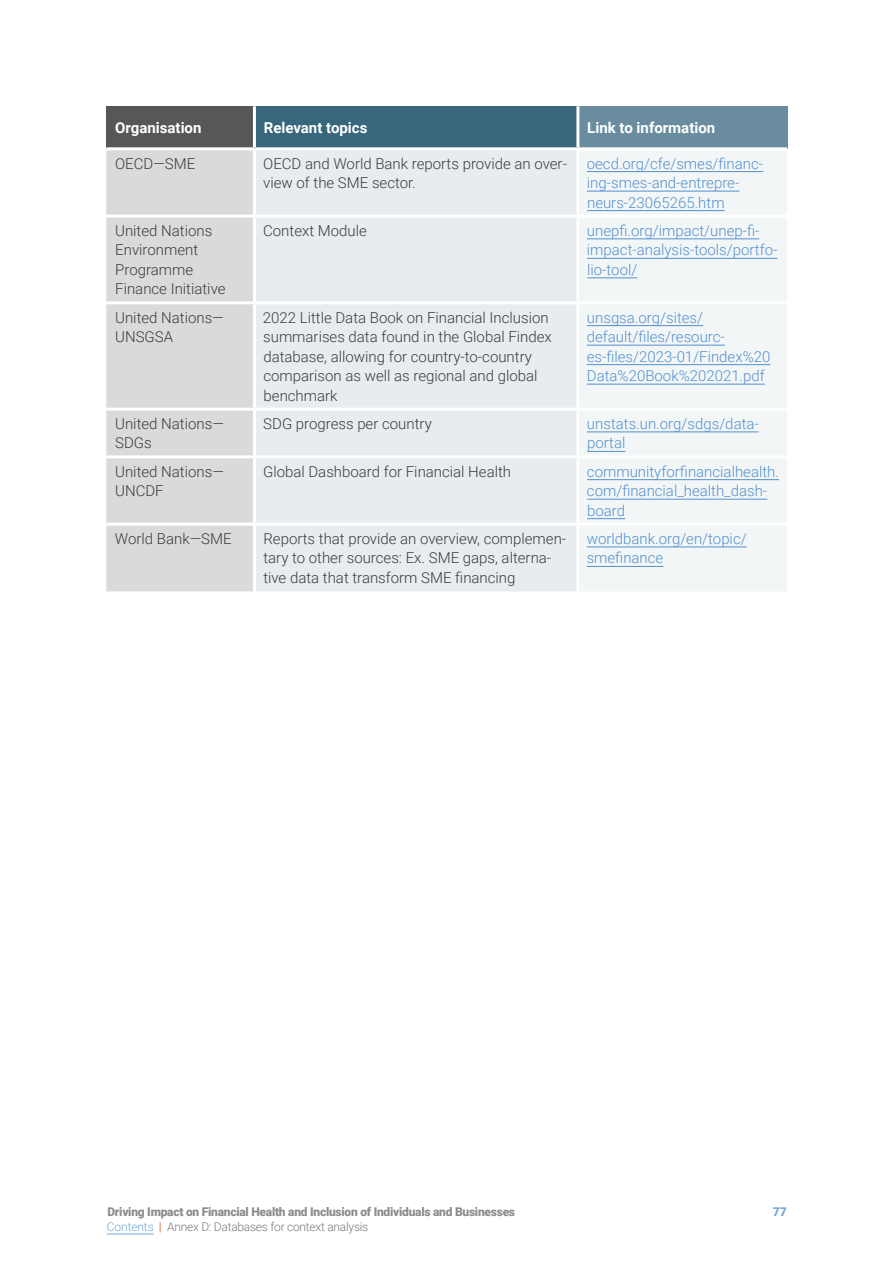
<style>
.page{position:relative;width:893px;height:1263px;background:#fff}
.page>*{position:absolute;margin:0;border:0;box-sizing:border-box;transform-origin:0 0}
.t1{font:300 15px/19.5px "Roboto";color:#3c3c3b}
.t2{font:300 15px/19.5px "Roboto";color:#5390cd}
.t3{font:700 15px "Roboto";color:#fff}
.t4{font:900 12px "Roboto";letter-spacing:-.02em;color:#706f6f}
.t5{font:300 12px "Roboto";letter-spacing:-.02em;color:#575756}
.t6{font:900 12px "Roboto";color:#5390cd}
.s1{color:#5390cd}
.s2{font-weight:700;color:#de6941}
</style>
<div class="page">
<hr style="left:107px;top:1234px;width:47px;height:1px;background:#5390cd">
<div style="left:106px;top:106px;width:148px;height:43px;background:#575756"></div>
<div style="left:254px;top:106px;width:324px;height:43px;background:#37667d"></div>
<div style="left:578px;top:106px;width:209px;height:43px;background:#698d9e"></div>
<div style="left:106px;top:150px;width:147px;height:441px;background:#dadada"></div>
<div style="left:256px;top:150px;width:320px;height:441px;background:#e6ecef"></div>
<div style="left:580px;top:151px;width:207px;height:440px;background:#f3f6f7"></div>
<hr style="left:253px;top:106px;width:3px;height:41px;background:#fff">
<hr style="left:576px;top:106px;width:3px;height:41px;background:#fff">
<hr style="left:106px;top:147px;width:148px;height:3px;background:#fff">
<hr style="left:254px;top:147px;width:324px;height:3px;background:#fff">
<hr style="left:578px;top:147px;width:209px;height:3px;background:#fff">
<hr style="left:106px;top:215px;width:148px;height:3px;background:#fff">
<hr style="left:254px;top:215px;width:324px;height:3px;background:#fff">
<hr style="left:578px;top:215px;width:209px;height:3px;background:#fff">
<hr style="left:106px;top:301px;width:148px;height:3px;background:#fff">
<hr style="left:254px;top:301px;width:324px;height:3px;background:#fff">
<hr style="left:578px;top:301px;width:209px;height:3px;background:#fff">
<hr style="left:106px;top:408px;width:148px;height:3px;background:#fff">
<hr style="left:254px;top:408px;width:324px;height:3px;background:#fff">
<hr style="left:578px;top:408px;width:209px;height:3px;background:#fff">
<hr style="left:106px;top:455px;width:148px;height:3px;background:#fff">
<hr style="left:254px;top:455px;width:324px;height:3px;background:#fff">
<hr style="left:578px;top:455px;width:209px;height:3px;background:#fff">
<hr style="left:106px;top:523px;width:148px;height:3px;background:#fff">
<hr style="left:254px;top:523px;width:324px;height:3px;background:#fff">
<hr style="left:578px;top:523px;width:209px;height:3px;background:#fff">
<hr style="left:587px;top:171px;width:176px;height:1px;background:#5390cd">
<hr style="left:587px;top:191px;width:152px;height:1px;background:#5390cd">
<hr style="left:587px;top:210px;width:138px;height:1px;background:#5390cd">
<hr style="left:587px;top:238px;width:172px;height:1px;background:#5390cd">
<hr style="left:587px;top:258px;width:190px;height:1px;background:#5390cd">
<hr style="left:587px;top:277px;width:50px;height:1px;background:#5390cd">
<hr style="left:587px;top:325px;width:116px;height:1px;background:#5390cd">
<hr style="left:587px;top:345px;width:138px;height:1px;background:#5390cd">
<hr style="left:587px;top:364px;width:183px;height:1px;background:#5390cd">
<hr style="left:587px;top:384px;width:178px;height:1px;background:#5390cd">
<hr style="left:587px;top:431px;width:172px;height:1px;background:#5390cd">
<hr style="left:587px;top:451px;width:38px;height:1px;background:#5390cd">
<hr style="left:587px;top:479px;width:192px;height:1px;background:#5390cd">
<hr style="left:587px;top:499px;width:180px;height:1px;background:#5390cd">
<hr style="left:587px;top:518px;width:38px;height:1px;background:#5390cd">
<hr style="left:587px;top:546px;width:160px;height:1px;background:#5390cd">
<hr style="left:587px;top:566px;width:76px;height:1px;background:#5390cd">
<p class="t3" style="left:115px;top:117px;width:88px">Organisation</p>
<p class="t3" style="left:264px;top:117px;width:105px">Relevant topics</p>
<p class="t3" style="left:587px;top:117px;width:129px">Link to information</p>
<p class="t1" style="left:115px;top:153px;width:82px">OECD—SME</p>
<p class="t1" style="left:263px;top:153px;width:305px">OECD and World Bank reports provide an over&shy;view of the SME sector.</p>
<p class="t2" style="left:587px;top:153px;width:178px">oecd.org/cfe/smes/financ&shy;ing-smes-and-entrepre&shy;neurs-23065265.htm</p>
<p class="t1" style="left:115px;top:220px;width:112px">United Nations<br>Environment<br>Programme<br>Finance Initiative</p>
<p class="t1" style="left:263px;top:220px;width:105px">Context Module</p>
<p class="t2" style="left:587px;top:220px;width:192px">unepfi.org/impact/unep-fi&shy;impact-analysis-tools/portfo&shy;lio-tool/</p>
<p class="t1" style="left:115px;top:307px;width:110px">United Nations—<br>UNSGSA</p>
<p class="t1" style="left:263px;top:307px;width:290px">2022 Little Data Book on Financial Inclusion summarises data found in the Global Findex database, allowing for country-to-country comparison as well as regional and global benchmark</p>
<p class="t2" style="left:587px;top:307px;width:185px">unsgsa.org/sites/ default/files/resourc&shy;es-files/2023-01/Findex%20<br>Data%20Book%202021.pdf</p>
<p class="t1" style="left:115px;top:413px;width:110px">United Nations—<br>SDGs</p>
<p class="t1" style="left:263px;top:413px;width:170px">SDG progress per country</p>
<p class="t2" style="left:587px;top:413px;width:173px">unstats.un.org/sdgs/data&shy;portal</p>
<p class="t1" style="left:115px;top:461px;width:110px">United Nations—<br>UNCDF</p>
<p class="t1" style="left:263px;top:461px;width:250px">Global Dashboard for Financial Health</p>
<p class="t2" style="left:587px;top:461px;width:194px">communityforfinancialhealth. com/financial_health_dash&shy;board</p>
<p class="t1" style="left:115px;top:528px;width:118px">World Bank—SME</p>
<p class="t1" style="left:263px;top:528px;width:304px">Reports that provide an overview, complemen&shy;tary to other sources: Ex. SME gaps, alterna&shy;tive data that transform SME financing</p>
<p class="t2" style="left:587px;top:528px;width:161px">worldbank.org/en/topic/ smefinance</p>
<p class="t4" style="left:107px;top:1203px;width:409px">Driving Impact on Financial Health and Inclusion of Individuals and Businesses</p>
<p class="t6" style="left:773px;top:1203px;width:15px">77</p>
<p class="t5" style="left:107px;top:1218px;width:263px"><span class="s1">Contents</span> <span class="s2">|</span> Annex D: Databases for context analysis</p>
</div>
